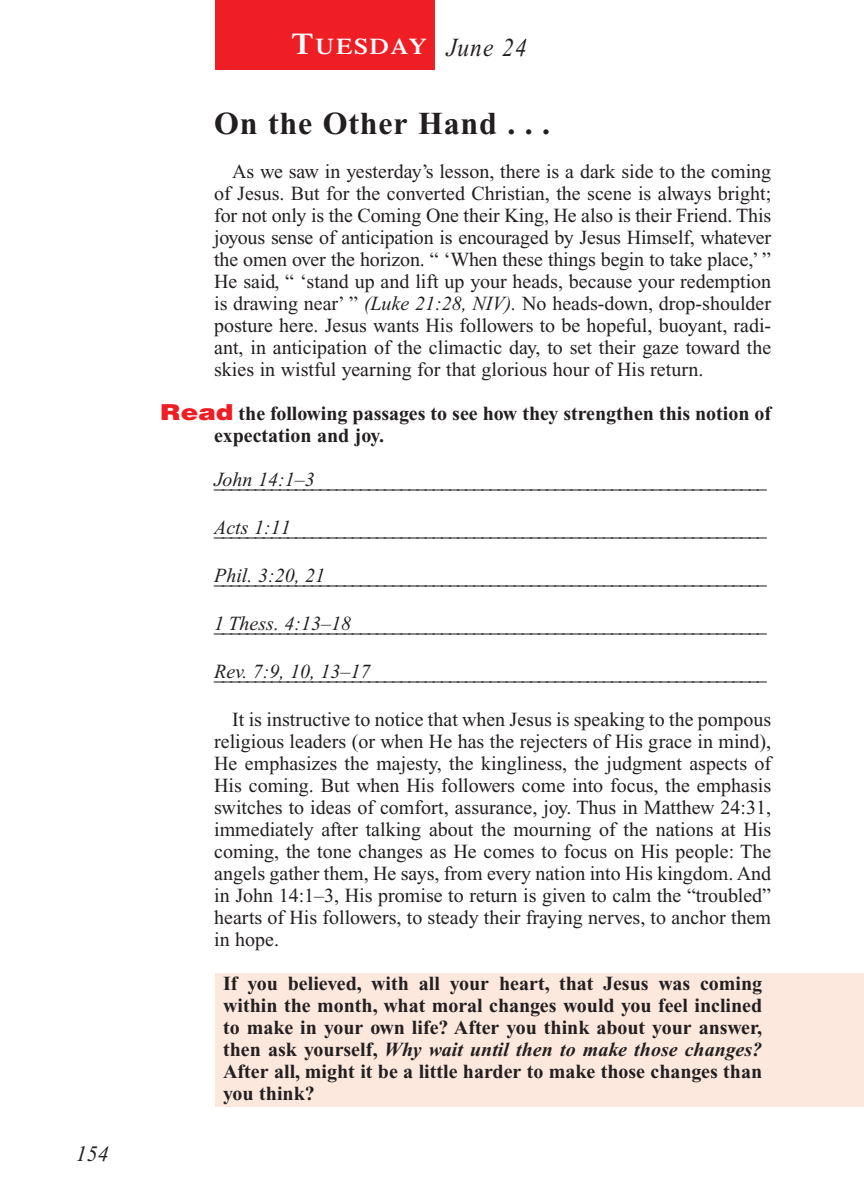
<style>
.page{position:relative;width:864px;height:1188px;background:#fff}
.page>*{position:absolute;margin:0;border:0;box-sizing:border-box;transform-origin:0 0}
.t1{font:700 32px "Times New Roman";letter-spacing:.025em;color:#231f20}
.t2{font:600 22.4px "Times";letter-spacing:.065em;color:#fff;scale:1.1 1}
.t3{font:italic 22px "Times New Roman";color:#231f20}
.t4{font:20px/22px "Times New Roman";color:#231f20;text-align:justify}
.t5{font:italic 20px "Times New Roman";color:#231f20}
.t6{font:700 20px/22px "Times New Roman";color:#231f20}
.s1{font-size:30px}
.s2{font-family:"Times New Roman";font-weight:400;font-style:italic;font-size:26px;color:#231f20}
.s3{font-style:italic}
.s4{font-family:"Helvetica";font-weight:900;font-size:22px;color:#ee1e24}
</style>
<div class="page">
<div style="left:215px;top:973px;width:649px;height:134px;background:#fde8dd"></div>
<div style="left:215px;top:0;width:220px;height:70px;background:#ee1e24"></div>
<p class="t3" style="left:76px;top:1146px;width:34px">154</p>
<p class="t2" style="left:291px;top:38px;width:215px"><span class="s1">T</span>UESDAY <span class="s2">June 24</span></p>
<h1 class="t1" style="left:214px;top:113px;width:338px">On the Other Hand . . .</h1>
<p class="t4" style="left:214px;top:163px;width:559px;text-indent:18px">As we saw in yesterday’s lesson, there is a dark side to the coming of Jesus. But for the converted Christian, the scene is always bright; for not only is the Coming One their King, He also is their Friend. This joyous sense of anticipation is encouraged by Jesus Himself, whatever the omen over the horizon. “ ‘When these things begin to take place,’ ” He said, “ ‘stand up and lift up your heads, because your redemption is drawing near’ ” <span class="s3">(Luke 21:28, NIV).</span> No heads-down, drop-shoulder posture here. Jesus wants His followers to be hopeful, buoyant, radi&shy;ant, in anticipation of the climactic day, to set their gaze toward the skies in wistful yearning for that glorious hour of His return.</p>
<p class="t6" style="left:214px;top:405px;width:559px;text-indent:-54px"><span class="s4">Read</span> the following passages to see how they strengthen this notion of expectation and joy.</p>
<p class="t5" style="left:214px;top:473px;width:102px">John 14:1–3</p>
<p class="t5" style="left:214px;top:475px;width:554px">____________________________________________________________________</p>
<p class="t5" style="left:214px;top:521px;width:78px">Acts 1:11</p>
<p class="t5" style="left:214px;top:523px;width:554px">____________________________________________________________________</p>
<p class="t5" style="left:214px;top:569px;width:113px">Phil. 3:20, 21</p>
<p class="t5" style="left:214px;top:571px;width:554px">____________________________________________________________________</p>
<p class="t5" style="left:214px;top:619px;width:554px">1 ____________________________________________________________________</p>
<p class="t5" style="left:229px;top:617px;width:124px">Thess. 4:13–18</p>
<p class="t5" style="left:214px;top:665px;width:158px">Rev. 7:9, 10, 13–17</p>
<p class="t5" style="left:214px;top:667px;width:554px">____________________________________________________________________</p>
<p class="t4" style="left:214px;top:711px;width:559px;text-indent:18px">It is instructive to notice that when Jesus is speaking to the pompous religious leaders (or when He has the rejecters of His grace in mind), He emphasizes the majesty, the kingliness, the judgment aspects of His coming. But when His followers come into focus, the emphasis switches to ideas of comfort, assurance, joy. Thus in Matthew 24:31, immediately after talking about the mourning of the nations at His coming, the tone changes as He comes to focus on His people: The angels gather them, He says, from every nation into His kingdom. And in John 14:1–3, His promise to return is given to calm the “troubled” hearts of His followers, to steady their fraying nerves, to anchor them in hope.</p>
<p class="t6" style="left:223px;top:975px;width:541px;text-align:justify">If you believed, with all your heart, that Jesus was coming within the month, what moral changes would you feel inclined to make in your own life? After you think about your answer, then ask yourself, <span class="s3">Why wait until then to make those changes?<br></span>After all, might it be a little harder to make those changes than you think?</p>
</div>
